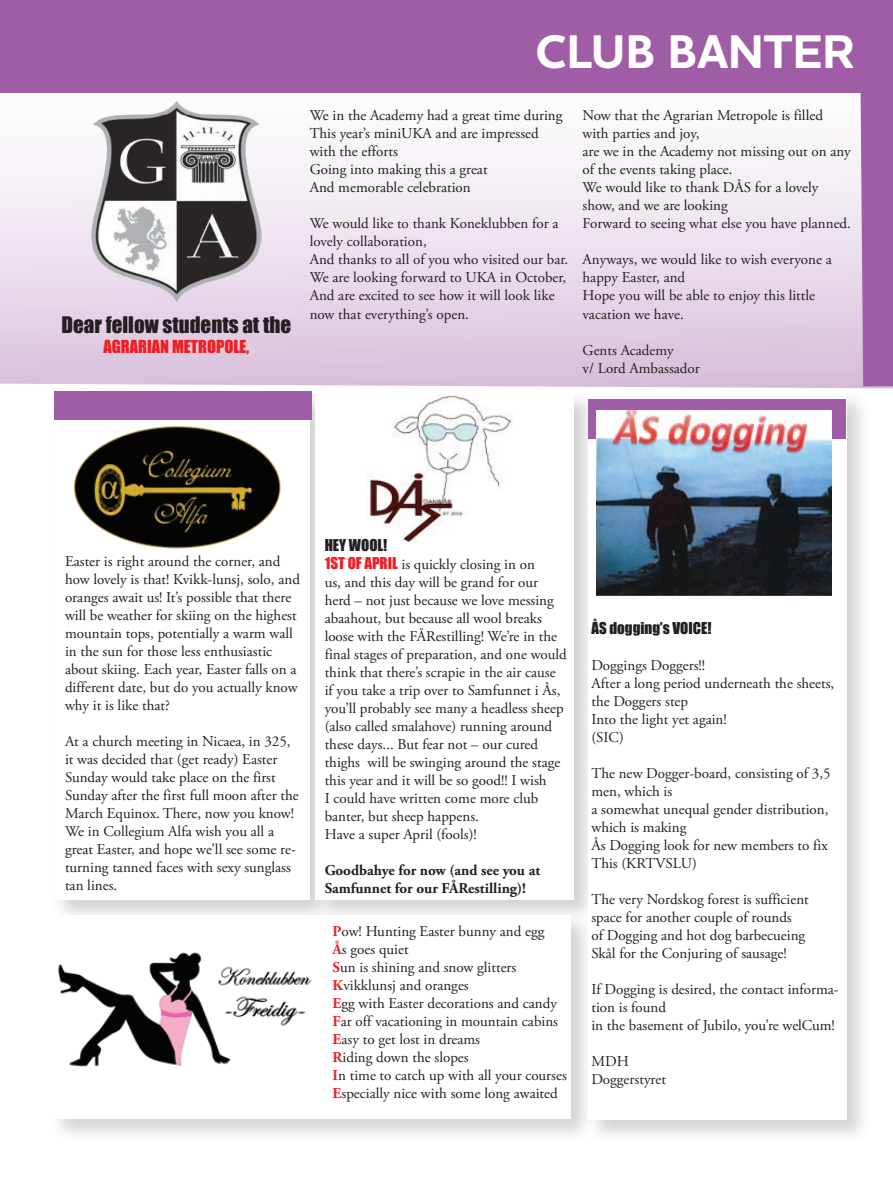
<style>
.page{position:relative;width:893px;height:1191px;background:#fff}
.page>*{position:absolute;margin:0;border:0;box-sizing:border-box;transform-origin:0 0}
.t1{font:700 48px "Houschka Pro";color:#fff}
.t2{font:21px "Impact";color:#231f20}
.t3{font:16.5px "Impact";color:#ee1f23}
.t4{font:15px/18px "Adobe Garamond Pro";color:#231f20}
.t5{font:700 15px/18px "Adobe Garamond Pro";color:#231f20}
.t6{font:15px "Impact";color:#231f20}
.s1{font-family:"Impact";color:#ee1f23}
.s2{font-weight:700;color:#ee1f23}
</style>
<div class="page">
<div style="left:50px;top:388px;width:284px;height:536px;background:#231f20;opacity:.2"></div>
<div style="left:54px;top:392px;width:256px;height:508px;background:#fff"></div>
<div style="left:312px;top:389px;width:287px;height:535px;background:#231f20;opacity:.2"></div>
<div style="left:316px;top:393px;width:258px;height:507px;background:#fff"></div>
<div style="left:49px;top:911px;width:547px;height:232px;background:#231f20;opacity:.2"></div>
<div style="left:52px;top:915px;width:519px;height:203px;background:#fff"></div>
<div style="left:585px;top:389px;width:287px;height:755px;background:#231f20;opacity:.2"></div>
<div style="left:588px;top:393px;width:259px;height:726px;background:#fff"></div>
<svg style="left:0;top:92px;width:893px;height:297px"></svg>
<img style="left:58px;top:952px;width:254px;height:115px">
<img style="left:73px;top:426px;width:209px;height:123px">
<img style="left:366px;top:395px;width:146px;height:147px">
<div style="left:588px;top:399px;width:257px;height:40px;background:#9f5da6"></div>
<img style="left:597px;top:410px;width:234px;height:185px">
<div style="left:0;top:0;width:893px;height:92px;background:#9f5da6"></div>
<img style="left:62px;top:96px;width:235px;height:214px">
<div style="left:54px;top:391px;width:258px;height:29px;background:#9f5da6"></div>
<div style="left:860px;top:92px;width:33px;height:294px;background:#9f5da6"></div>
<h2 class="t2" style="left:62px;top:308px;width:231px">Dear fellow students at the</h2>
<p class="t3" style="left:103px;top:333px;width:147px">AGRARIAN METROPOLE,</p>
<h1 class="t1" style="left:535px;top:21px;width:320px">CLUB BANTER</h1>
<p class="t4" style="left:310px;top:107px;width:254px">We in the Academy had a great time during<br>This year’s miniUKA and are impressed with the efforts<br>Going into making this a great<br>And memorable celebration</p>
<p class="t4" style="left:310px;top:215px;width:260px">We would like to thank Koneklubben for a lovely collaboration,<br>And thanks to all of you who visited our bar.<br>We are looking forward to UKA in October, And are excited to see how it will look like now that everything’s open.</p>
<p class="t4" style="left:583px;top:107px;width:270px">Now that the Agrarian Metropole is filled with parties and joy,<br>are we in the Academy not missing out on any of the events taking place.<br>We would like to thank DÅS for a lovely show, and we are looking<br>Forward to seeing what else you have planned.</p>
<p class="t4" style="left:583px;top:251px;width:251px">Anyways, we would like to wish everyone a happy Easter, and<br>Hope you will be able to enjoy this little vacation we have.</p>
<p class="t4" style="left:583px;top:341px;width:119px">Gents Academy<br>v/ Lord Ambassador</p>
<p class="t4" style="left:65px;top:553px;width:236px">Easter is right around the corner, and how lovely is that! Kvikk-lunsj, solo, and oranges await us! It’s possible that there will be weather for skiing on the highest mountain tops, potentially a warm wall in the sun for those less enthusiastic about skiing. Each year, Easter falls on a different date, but do you actually know why it is like that?</p>
<p class="t4" style="left:65px;top:733px;width:235px">At a church meeting in Nicaea, in 325, it was decided that (get ready) Easter Sunday would take place on the first Sunday after the first full moon after the March Equinox. There, now you know!<br>We in Collegium Alfa wish you all a great Easter, and hope we’ll see some re&shy;turning tanned faces with sexy sunglass tan lines.</p>
<p class="t6" style="left:325px;top:533px;width:64px">HEY WOOL!</p>
<p class="t4" style="left:325px;top:556px;width:244px"><span class="s1">1ST OF APRIL</span> is quickly closing in on<br>us, and this day will be grand for our herd – not just because we love messing abaahout, but because all wool breaks loose with the FÅRestilling! We’re in the final stages of preparation, and one would think that there’s scrapie in the air cause if you take a trip over to Samfunnet i Ås, you’ll probably see many a headless sheep (also called smalahove) running around these days... But fear not – our cured thighs will be swinging around the stage this year and it will be so good!! I wish<br>I could have written come more club banter, but sheep happens.<br>Have a super April (fools)!</p>
<p class="t5" style="left:325px;top:862px;width:217px">Goodbahye for now (and see you at<br>Samfunnet for our FÅRestilling)!</p>
<p class="t4" style="left:333px;top:923px;width:236px"><span class="s2">P</span>ow! Hunting Easter bunny and egg<br><span class="s2">Å</span>s goes quiet<br><span class="s2">S</span>un is shining and snow glitters<br><span class="s2">K</span>vikklunsj and oranges<br><span class="s2">E</span>gg with Easter decorations and candy<br><span class="s2">F</span>ar off vacationing in mountain cabins<br><span class="s2">E</span>asy to get lost in dreams<br><span class="s2">R</span>iding down the slopes<br><span class="s2">I</span>n time to catch up with all your courses<br><span class="s2">E</span>specially nice with some long awaited</p>
<p class="t6" style="left:591px;top:616px;width:121px">ÅS dogging’s VOICE!</p>
<p class="t4" style="left:591px;top:657px;width:244px">Doggings Doggers!!<br>After a long period underneath the sheets, the Doggers step<br>Into the light yet again!<br>(SIC)</p>
<p class="t4" style="left:591px;top:765px;width:241px">The new Dogger-board, consisting of 3,5 men, which is<br>a somewhat unequal gender distribution, which is making<br>Ås Dogging look for new members to fix<br>This (KRTVSLU)</p>
<p class="t4" style="left:591px;top:891px;width:219px">The very Nordskog forest is sufficient space for another couple of rounds<br>of Dogging and hot dog barbecueing Skål for the Conjuring of sausage!</p>
<p class="t4" style="left:591px;top:981px;width:249px">If Dogging is desired, the contact informa&shy;tion is found<br>in the basement of Jubilo, you’re welCum!</p>
<p class="t4" style="left:591px;top:1053px;width:76px">MDH<br>Doggerstyret</p>
</div>
